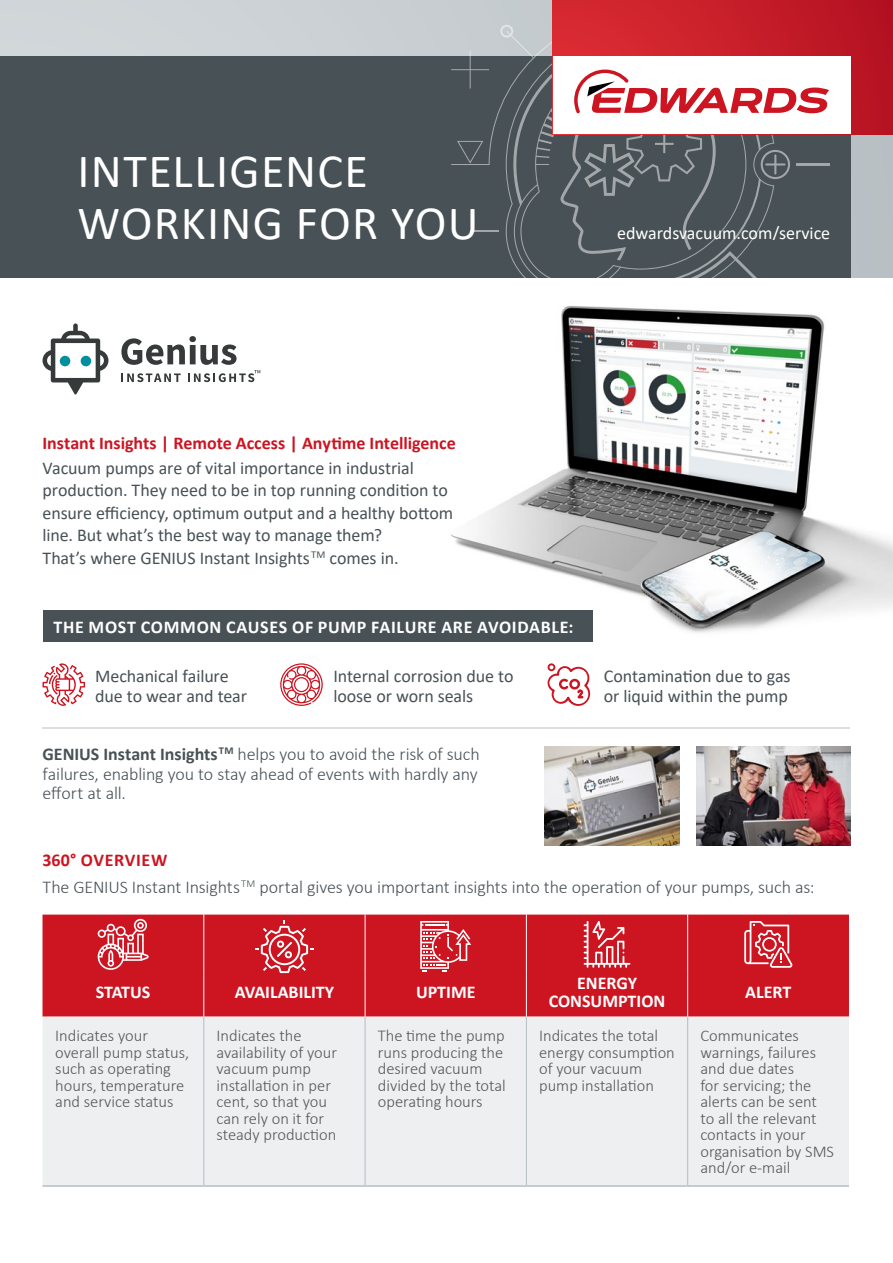
<style>
.page{position:relative;width:893px;height:1263px;background:#fff}
.page>*{position:absolute;margin:0;border:0;box-sizing:border-box;transform-origin:0 0}
.t1{font:48px/52.5px "Calibri";letter-spacing:.025em;color:#fff}
.t2{font:18px/22.5px "Calibri";letter-spacing:-.005em;color:#485156}
.t3{font:300 18px/19.5px "Calibri";letter-spacing:-.01em;color:#485156;text-align:justify}
.t4{font:700 18px "Calibri";color:#cd1421}
.t5{font:700 18px/18px "Calibri";color:#fff;text-align:center}
.t6{font:700 18px "Calibri";letter-spacing:.04em;color:#fff}
.t7{font:18px "Calibri";color:#fff}
.t8{font:700 18px "Calibri";letter-spacing:.035em;color:#cd1421}
.t9{font:300 16.5px/16.5px "Calibri";color:#575756}
.s1{font-weight:700}
</style>
<div class="page">
<svg style="left:0;top:0;width:893px;height:278px;background:#c6ccd0"></svg>
<div style="left:451px;top:13px;width:102px;height:44px;background:#c5cbcf"></div>
<div style="left:0;top:57px;width:850px;height:221px;background:#485156"></div>
<hr style="left:796px;top:163px;width:34px;height:3px;background:#fff">
<svg style="left:451px;top:51px;width:38px;height:6px"></svg>
<svg style="left:451px;top:57px;width:306px;height:221px"></svg>
<div style="left:553px;top:0;width:340px;height:134px;background:linear-gradient(to right,#dd363d,#b71726)"></div>
<div style="left:553px;top:57px;width:297px;height:77px;background:#fff"></div>
<svg style="left:560px;top:70px;width:269px;height:190px"></svg>
<svg style="left:43px;top:323px;width:65px;height:72px"></svg>
<svg style="left:121px;top:336px;width:139px;height:46px"></svg>
<img style="left:409px;top:306px;width:484px;height:327px">
<svg style="left:280px;top:663px;width:43px;height:43px"></svg>
<hr style="left:43px;top:727px;width:807px;height:1px;background:#dbdfe1">
<div style="left:43px;top:914px;width:806px;height:103px;background:#cd1421"></div>
<div style="left:43px;top:1017px;width:806px;height:168px;background:#edeff0"></div>
<hr style="left:43px;top:1185px;width:161px;height:2px;background:#b6bdc2">
<hr style="left:204px;top:1185px;width:161px;height:2px;background:#b6bdc2">
<hr style="left:365px;top:1185px;width:161px;height:2px;background:#b6bdc2">
<hr style="left:526px;top:1185px;width:162px;height:2px;background:#b6bdc2">
<hr style="left:688px;top:1185px;width:161px;height:2px;background:#b6bdc2">
<hr style="left:203px;top:1017px;width:1px;height:168px;background:#b6bdc2">
<hr style="left:365px;top:1017px;width:1px;height:168px;background:#b6bdc2">
<hr style="left:526px;top:1017px;width:1px;height:168px;background:#b6bdc2">
<hr style="left:687px;top:1017px;width:1px;height:168px;background:#b6bdc2">
<hr style="left:203px;top:914px;width:1px;height:60px;background:#fff">
<hr style="left:365px;top:914px;width:1px;height:60px;background:#fff">
<hr style="left:526px;top:914px;width:1px;height:60px;background:#fff">
<hr style="left:687px;top:914px;width:1px;height:60px;background:#fff">
<hr style="left:203px;top:974px;width:1px;height:43px;background:#fff">
<hr style="left:365px;top:974px;width:1px;height:43px;background:#fff">
<hr style="left:526px;top:974px;width:1px;height:43px;background:#fff">
<hr style="left:687px;top:974px;width:1px;height:43px;background:#fff">
<svg style="left:98px;top:919px;width:51px;height:51px;background:#dc5c65"></svg>
<svg style="left:255px;top:920px;width:59px;height:53px;background:#d74650"></svg>
<svg style="left:420px;top:921px;width:51px;height:51px"></svg>
<svg style="left:584px;top:921px;width:46px;height:47px;background:#da535d"></svg>
<svg style="left:744px;top:921px;width:48px;height:47px"></svg>
<img style="left:544px;top:747px;width:135px;height:98px">
<img style="left:696px;top:747px;width:154px;height:98px">
<div style="left:43px;top:611px;width:550px;height:31px;background:#485156"></div>
<svg style="left:43px;top:663px;width:42px;height:43px"></svg>
<svg style="left:548px;top:663px;width:42px;height:43px"></svg>
<h1 class="t1" style="left:77px;top:143px;width:402px">INTELLIGENCE<br>WORKING FOR YOU</h1>
<p class="t7" style="left:617px;top:221px;width:215px">edwardsvacuum.com/service</p>
<p class="t4" style="left:43px;top:430px;width:415px">Instant Insights | Remote Access | Anytime Intelligence</p>
<p class="t2" style="left:43px;top:456px;width:412px">Vacuum pumps are of vital importance in industrial production. They need to be in top running condition to ensure efficiency, optimum output and a healthy bottom line. But what’s the best way to manage them?<br>That’s where GENIUS Instant Insights <sup>TM</sup> comes in.</p>
<p class="t6" style="left:54px;top:614px;width:521px">THE MOST COMMON CAUSES OF PUMP FAILURE ARE AVOIDABLE:</p>
<p class="t2" style="left:95px;top:666px;width:153px;line-height:19.5px">Mechanical failure due to wear and tear</p>
<p class="t2" style="left:333px;top:666px;width:182px;line-height:19.5px">Internal corrosion due to loose or worn seals</p>
<p class="t2" style="left:604px;top:666px;width:188px;line-height:19.5px">Contamination due to gas or liquid within the pump</p>
<p class="t3" style="left:43px;top:744px;width:439px"><span class="s1">GENIUS Instant Insights</span> <sup>TM</sup> helps you to avoid the risk of such failures, enabling you to stay ahead of events with hardly any effort at all.</p>
<p class="t8" style="left:43px;top:847px;width:126px">360° OVERVIEW</p>
<p class="t3" style="left:43px;top:877px;width:774px">The GENIUS Instant Insights <sup>TM</sup> portal gives you important insights into the operation of your pumps, such as:</p>
<p class="t5" style="left:96px;top:983px;width:56px">STATUS</p>
<p class="t5" style="left:235px;top:983px;width:101px">AVAILABILITY</p>
<p class="t5" style="left:416px;top:983px;width:61px">UPTIME</p>
<p class="t5" style="left:549px;top:974px;width:118px">ENERGY<br>CONSUMPTION</p>
<p class="t5" style="left:745px;top:983px;width:48px">ALERT</p>
<p class="t9" style="left:55px;top:1027px;width:135px">Indicates your overall pump status, such as operating hours, temperature and service status</p>
<p class="t9" style="left:217px;top:1027px;width:122px">Indicates the availability of your vacuum pump installation in per cent, so that you can rely on it for steady production</p>
<p class="t9" style="left:378px;top:1027px;width:129px">The time the pump runs producing the desired vacuum divided by the total operating hours</p>
<p class="t9" style="left:539px;top:1027px;width:137px">Indicates the total energy consumption of your vacuum pump installation</p>
<p class="t9" style="left:700px;top:1027px;width:135px">Communicates warnings, failures and due dates<br>for servicing; the alerts can be sent to all the relevant contacts in your organisation by SMS and/or e-mail</p>
</div>
